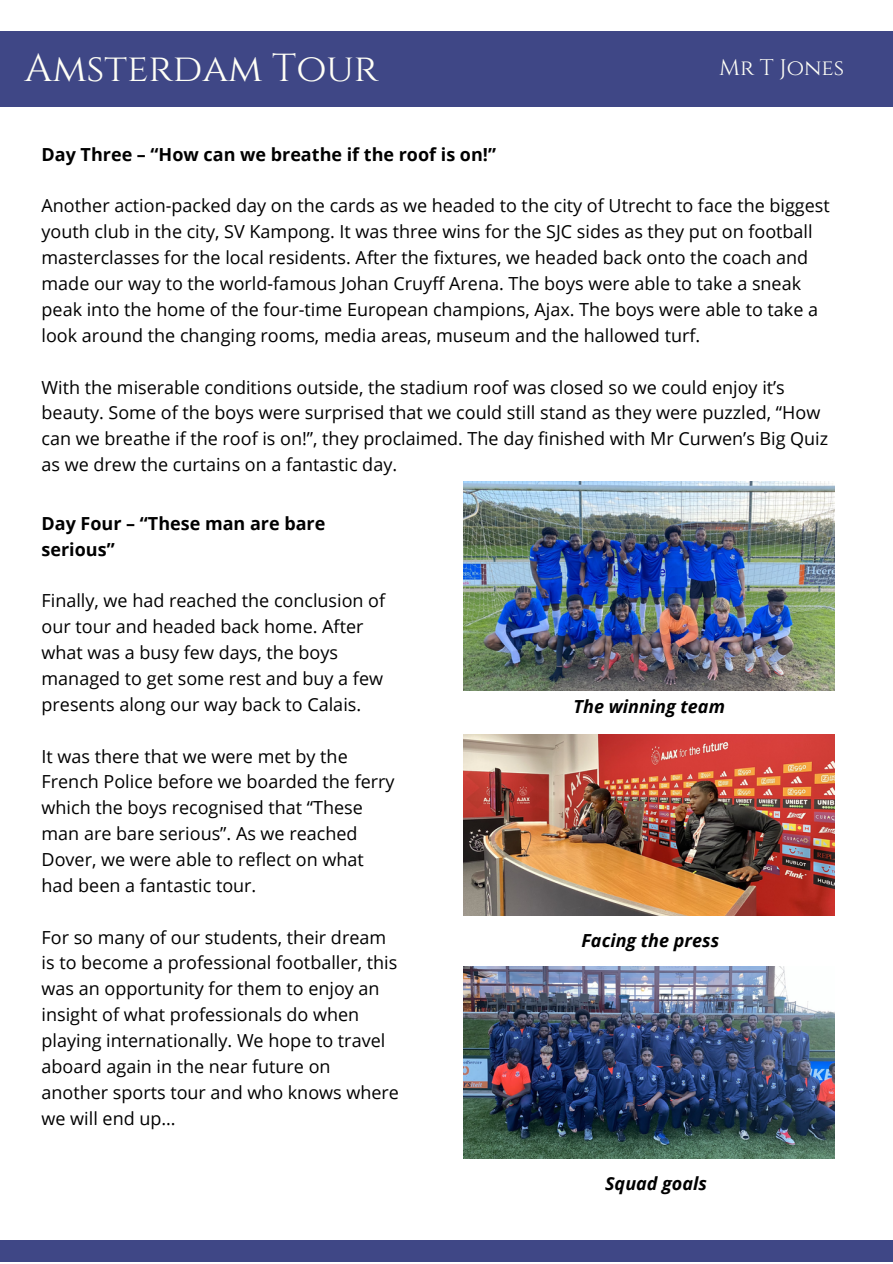
<style>
.page{position:relative;width:893px;height:1264px;background:#fff}
.page>*{position:absolute;margin:0;border:0;box-sizing:border-box;transform-origin:0 0}
.t1{font:39px "Cinzel";color:#fffff6}
.t2{font:22.5px "Cinzel";color:#fffff6}
.t3{font:18px/25.8px "Open Sans";color:#000}
.t4{font:700 18px/25.8px "Open Sans";color:#000}
.t5{font:italic 700 18px "Open Sans";color:#000}
</style>
<div class="page">
<div style="left:0;top:1240px;width:892px;height:21px;background:#3f4786"></div>
<div style="left:0;top:31px;width:892px;height:76px;background:#3f4786"></div>
<img style="left:463px;top:966px;width:371px;height:192px">
<img style="left:463px;top:734px;width:371px;height:181px">
<img style="left:463px;top:481px;width:371px;height:209px">
<p class="t1" style="left:25px;top:43px;width:355px">Amsterdam Tour</p>
<p class="t2" style="left:719px;top:53px;width:126px">Mr T Jones</p>
<p class="t4" style="left:42px;top:141px;width:456px">Day Three – “How can we breathe if the roof is on!”</p>
<p class="t3" style="left:42px;top:192px;width:789px">Another action-packed day on the cards as we headed to the city of Utrecht to face the biggest youth club in the city, SV Kampong. It was three wins for the SJC sides as they put on football masterclasses for the local residents. After the fixtures, we headed back onto the coach and made our way to the world-famous Johan Cruyff Arena. The boys were able to take a sneak peak into the home of the four-time European champions, Ajax. The boys were able to take a look around the changing rooms, media areas, museum and the hallowed turf.</p>
<p class="t3" style="left:42px;top:373px;width:788px">With the miserable conditions outside, the stadium roof was closed so we could enjoy it’s beauty. Some of the boys were surprised that we could still stand as they were puzzled, “How can we breathe if the roof is on!”, they proclaimed. The day finished with Mr Curwen’s Big Quiz as we drew the curtains on a fantastic day.</p>
<p class="t4" style="left:42px;top:510px;width:285px">Day Four – “These man are bare serious”</p>
<p class="t3" style="left:42px;top:587px;width:345px">Finally, we had reached the conclusion of our tour and headed back home. After what was a busy few days, the boys managed to get some rest and buy a few presents along our way back to Calais.</p>
<p class="t3" style="left:42px;top:742px;width:354px">It was there that we were met by the French Police before we boarded the ferry which the boys recognised that “These man are bare serious”. As we reached Dover, we were able to reflect on what had been a fantastic tour.</p>
<p class="t3" style="left:42px;top:923px;width:359px">For so many of our students, their dream is to become a professional footballer, this was an opportunity for them to enjoy an insight of what professionals do when playing internationally. We hope to travel aboard again in the near future on another sports tour and who knows where we will end up…</p>
<p class="t5" style="left:573px;top:694px;width:153px">The winning team</p>
<p class="t5" style="left:581px;top:928px;width:139px">Facing the press</p>
<p class="t5" style="left:605px;top:1170px;width:103px">Squad goals</p>
</div>
